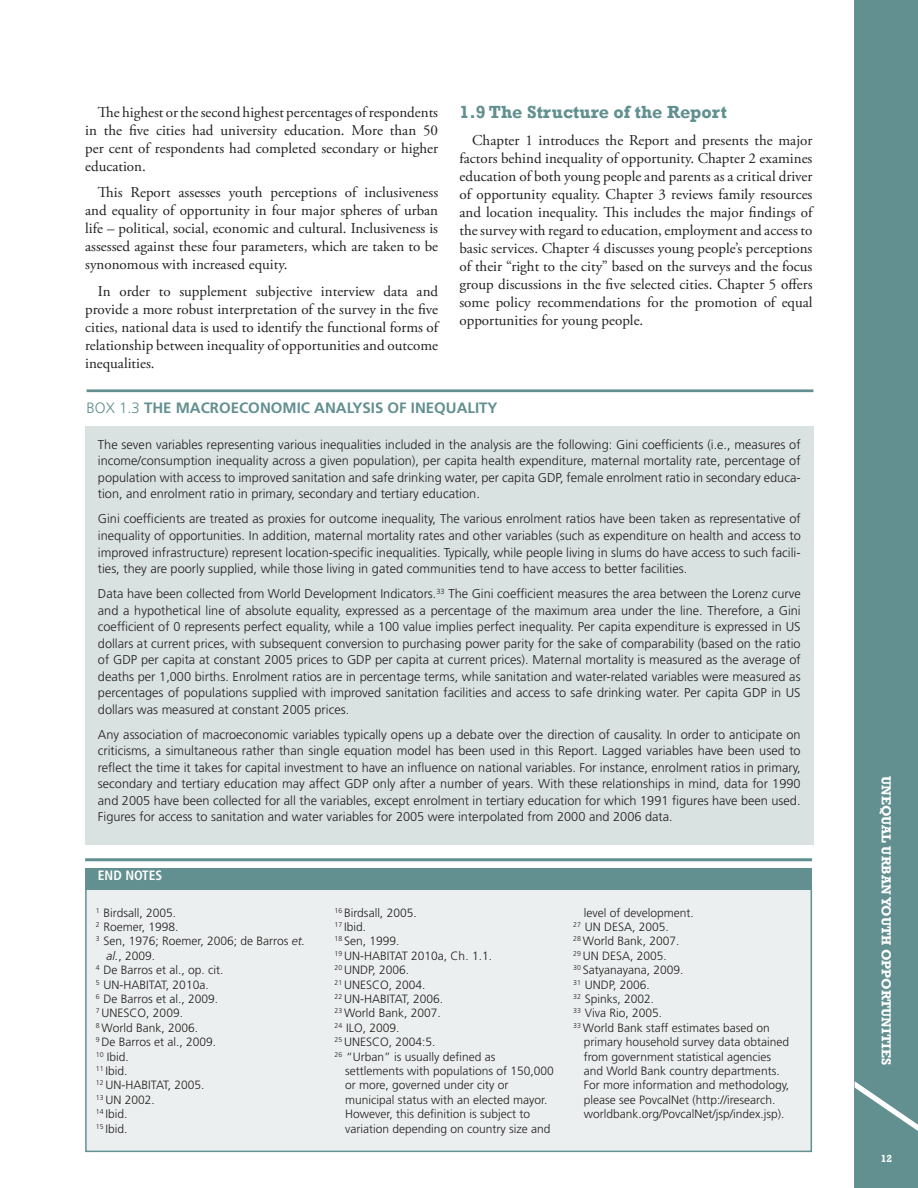
<style>
.page{position:relative;width:918px;height:1188px;background:#fff}
.page>*{position:absolute;margin:0;border:0;box-sizing:border-box;transform-origin:0 0}
.t1{font:700 18px "Rockwell";color:#628f8f}
.t2{font:15px/18px "Adobe Garamond Pro";color:#231f20;text-align:justify}
.t3{font:700 15px "Frutiger LT Std";color:#628f8f}
.t4{font:700 13.5px "Rockwell";color:#fff}
.t5{font:700 condensed 13.5px "Frutiger LT Std";color:#fff}
.t6{font:300 12.75px/16.5px "Frutiger LT Std";color:#231f20;text-align:justify}
.t7{font:300 12px "Frutiger LT Std";color:#231f20}
.t8{font:700 10.5px "Rockwell";color:#fff}
.s1{font-weight:300}
.s2{font-style:italic}
</style>
<div class="page">
<div style="left:854px;top:0;width:64px;height:1187px;background:#628f8f"></div>
<svg style="left:854px;top:1081px;width:64px;height:50px"></svg>
<div style="left:85px;top:884px;width:727px;height:267px;background:#ecefef;border:2px solid #628f8f"></div>
<div style="left:85px;top:868px;width:727px;height:21px;background:#628f8f"></div>
<hr style="left:85px;top:858px;width:727px;height:3px;background:#628f8f">
<div style="left:85px;top:426px;width:728px;height:419px;background:#dae1e1"></div>
<hr style="left:87px;top:389px;width:726px;height:3px;background:#628f8f">
<p class="t2" style="left:85px;top:103px;width:354px;text-indent:13px">The highest or the second highest percentages of respondents in the five cities had university education. More than 50 per cent of respondents had completed secondary or higher education.</p>
<p class="t2" style="left:85px;top:184px;width:354px;text-indent:13px">This Report assesses youth perceptions of inclusiveness and equality of opportunity in four major spheres of urban life – political, social, economic and cultural. Inclusiveness is assessed against these four parameters, which are taken to be synonomous with increased equity.</p>
<p class="t2" style="left:85px;top:282px;width:354px;text-indent:13px">In order to supplement subjective interview data and provide a more robust interpretation of the survey in the five cities, national data is used to identify the functional forms of relationship between inequality of opportunities and outcome inequalities.</p>
<p class="t1" style="left:459px;top:101px;width:269px">1. 9 The Structure of the Report</p>
<p class="t2" style="left:459px;top:131px;width:354px;text-indent:13px">Chapter 1 introduces the Report and presents the major factors behind inequality of opportunity. Chapter 2 examines education of both young people and parents as a critical driver of opportunity equality. Chapter 3 reviews family resources and location inequality. This includes the major findings of the survey with regard to education, employment and access to basic services. Chapter 4 discusses young people’s perceptions of their “right to the city” based on the surveys and the focus group discussions in the five selected cities. Chapter 5 offers some policy recommendations for the promotion of equal opportunities for young people.</p>
<p class="t3" style="left:87px;top:399px;width:412px"><span class="s1">Box 1.3</span> THE MACROECONOMIC ANALYSIS OF INEQUALITY</p>
<p class="t6" style="left:98px;top:436px;width:704px">The seven variables representing various inequalities included in the analysis are the following: Gini coefficients (i.e., measures of income/consumption inequality across a given population), per capita health expenditure, maternal mortality rate, percentage of population with access to improved sanitation and safe drinking water, per capita GDP, female enrolment ratio in secondary educa&shy;tion, and enrolment ratio in primary, secondary and tertiary education.</p>
<p class="t6" style="left:98px;top:511px;width:704px">Gini coefficients are treated as proxies for outcome inequality, The various enrolment ratios have been taken as representative of inequality of opportunities. In addition, maternal mortality rates and other variables (such as expenditure on health and access to improved infrastructure) represent location-specific inequalities. Typically, while people living in slums do have access to such facili&shy;ties, they are poorly supplied, while those living in gated communities tend to have access to better facilities.</p>
<p class="t6" style="left:98px;top:585px;width:704px">Data have been collected from World Development Indicators.<sup>33</sup> The Gini coefficient measures the area between the Lorenz curve and a hypothetical line of absolute equality, expressed as a percentage of the maximum area under the line. Therefore, a Gini coefficient of 0 represents perfect equality, while a 100 value implies perfect inequality. Per capita expenditure is expressed in US dollars at current prices, with subsequent conversion to purchasing power parity for the sake of comparability (based on the ratio of GDP per capita at constant 2005 prices to GDP per capita at current prices). Maternal mortality is measured as the average of deaths per 1,000 births. Enrolment ratios are in percentage terms, while sanitation and water-related variables were measured as percentages of populations supplied with improved sanitation facilities and access to safe drinking water. Per capita GDP in US dollars was measured at constant 2005 prices.</p>
<p class="t6" style="left:98px;top:726px;width:704px">Any association of macroeconomic variables typically opens up a debate over the direction of causality. In order to anticipate on criticisms, a simultaneous rather than single equation model has been used in this Report. Lagged variables have been used to reflect the time it takes for capital investment to have an influence on national variables. For instance, enrolment ratios in primary, secondary and tertiary education may affect GDP only after a number of years. With these relationships in mind, data for 1990 and 2005 have been collected for all the variables, except enrolment in tertiary education for which 1991 figures have been used.<br>Figures for access to sanitation and water variables for 2005 were interpolated from 2000 and 2006 data.</p>
<p class="t5" style="left:98px;top:867px;width:66px">END NOTES</p>
<p class="t7" style="left:96px;top:905px;width:82px"><sup>1</sup> Birdsall, 2005.</p>
<p class="t7" style="left:96px;top:919px;width:84px"><sup>2</sup> Roemer, 1998.</p>
<p class="t7" style="left:96px;top:934px;width:211px"><sup>3</sup> Sen, 1976; Roemer, 2006; de Barros <span class="s2">et.</span></p>
<p class="t7" style="left:106px;top:948px;width:50px"><span class="s2">al.</span>, 2009.</p>
<p class="t7" style="left:96px;top:963px;width:129px"><sup>4</sup> De Barros et al., op. cit.</p>
<p class="t7" style="left:96px;top:977px;width:114px"><sup>5</sup> UN-HABITAT, 2010a.</p>
<p class="t7" style="left:96px;top:991px;width:124px"><sup>6</sup> De Barros et al., 2009.</p>
<p class="t7" style="left:96px;top:1006px;width:89px"><sup>7</sup> UNESCO, 2009.</p>
<p class="t7" style="left:96px;top:1020px;width:104px"><sup>8</sup> World Bank, 2006.</p>
<p class="t7" style="left:96px;top:1035px;width:122px"><sup>9</sup> De Barros et al., 2009.</p>
<p class="t7" style="left:96px;top:1049px;width:35px"><sup>10</sup> Ibid.</p>
<p class="t7" style="left:96px;top:1063px;width:33px"><sup>11</sup> Ibid.</p>
<p class="t7" style="left:96px;top:1078px;width:110px"><sup>12</sup> UN-HABITAT, 2005.</p>
<p class="t7" style="left:96px;top:1092px;width:61px"><sup>13</sup> UN 2002.</p>
<p class="t7" style="left:96px;top:1107px;width:33px"><sup>14</sup> Ibid.</p>
<p class="t7" style="left:96px;top:1121px;width:33px"><sup>15</sup> Ibid.</p>
<p class="t7" style="left:334px;top:905px;width:84px"><sup>16</sup> Birdsall, 2005.</p>
<p class="t7" style="left:334px;top:919px;width:33px"><sup>17</sup> Ibid.</p>
<p class="t7" style="left:334px;top:934px;width:67px"><sup>18</sup> Sen, 1999.</p>
<p class="t7" style="left:334px;top:948px;width:159px"><sup>19</sup> UN-HABITAT 2010a, Ch. 1.1.</p>
<p class="t7" style="left:334px;top:963px;width:76px"><sup>20</sup> UNDP, 2006.</p>
<p class="t7" style="left:334px;top:977px;width:93px"><sup>21</sup> UNESCO, 2004.</p>
<p class="t7" style="left:334px;top:991px;width:110px"><sup>22</sup> UN-HABITAT, 2006.</p>
<p class="t7" style="left:334px;top:1006px;width:108px"><sup>23</sup> World Bank, 2007.</p>
<p class="t7" style="left:334px;top:1020px;width:67px"><sup>24</sup> ILO, 2009.</p>
<p class="t7" style="left:334px;top:1035px;width:103px"><sup>25</sup> UNESCO, 2004:5.</p>
<p class="t7" style="left:334px;top:1049px;width:163px"><sup>26</sup> “Urban” is usually defined as</p>
<p class="t7" style="left:345px;top:1063px;width:210px">settlements with populations of 150,000</p>
<p class="t7" style="left:345px;top:1078px;width:165px">or more, governed under city or</p>
<p class="t7" style="left:345px;top:1092px;width:204px">municipal status with an elected mayor.</p>
<p class="t7" style="left:345px;top:1107px;width:186px">However, this definition is subject to</p>
<p class="t7" style="left:345px;top:1121px;width:207px">variation depending on country size and</p>
<p class="t7" style="left:584px;top:905px;width:112px">level of development.</p>
<p class="t7" style="left:573px;top:919px;width:97px"><sup>27</sup> UN DESA, 2005.</p>
<p class="t7" style="left:573px;top:934px;width:108px"><sup>28</sup> World Bank, 2007.</p>
<p class="t7" style="left:573px;top:948px;width:95px"><sup>29</sup> UN DESA, 2005.</p>
<p class="t7" style="left:573px;top:963px;width:112px"><sup>30</sup> Satyanayana, 2009.</p>
<p class="t7" style="left:573px;top:977px;width:78px"><sup>31</sup> UNDP, 2006.</p>
<p class="t7" style="left:573px;top:991px;width:83px"><sup>32</sup> Spinks, 2002.</p>
<p class="t7" style="left:573px;top:1006px;width:91px"><sup>33</sup> Viva Rio, 2005.</p>
<p class="t7" style="left:573px;top:1020px;width:198px"><sup>33</sup> World Bank staff estimates based on</p>
<p class="t7" style="left:584px;top:1035px;width:207px">primary household survey data obtained</p>
<p class="t7" style="left:584px;top:1049px;width:189px">from government statistical agencies</p>
<p class="t7" style="left:584px;top:1063px;width:197px">and World Bank country departments.</p>
<p class="t7" style="left:584px;top:1078px;width:207px">For more information and methodology,</p>
<p class="t7" style="left:584px;top:1092px;width:193px">please see PovcalNet (http://iresearch.</p>
<p class="t7" style="left:584px;top:1107px;width:202px">worldbank.org/PovcalNet/jsp/index.jsp).</p>
<p class="t4" style="left:894px;top:776px;width:290px;rotate:90deg">Unequal Urban Youth Opportunities</p>
<p class="t8" style="left:880px;top:1151px;width:13px">12</p>
</div>
